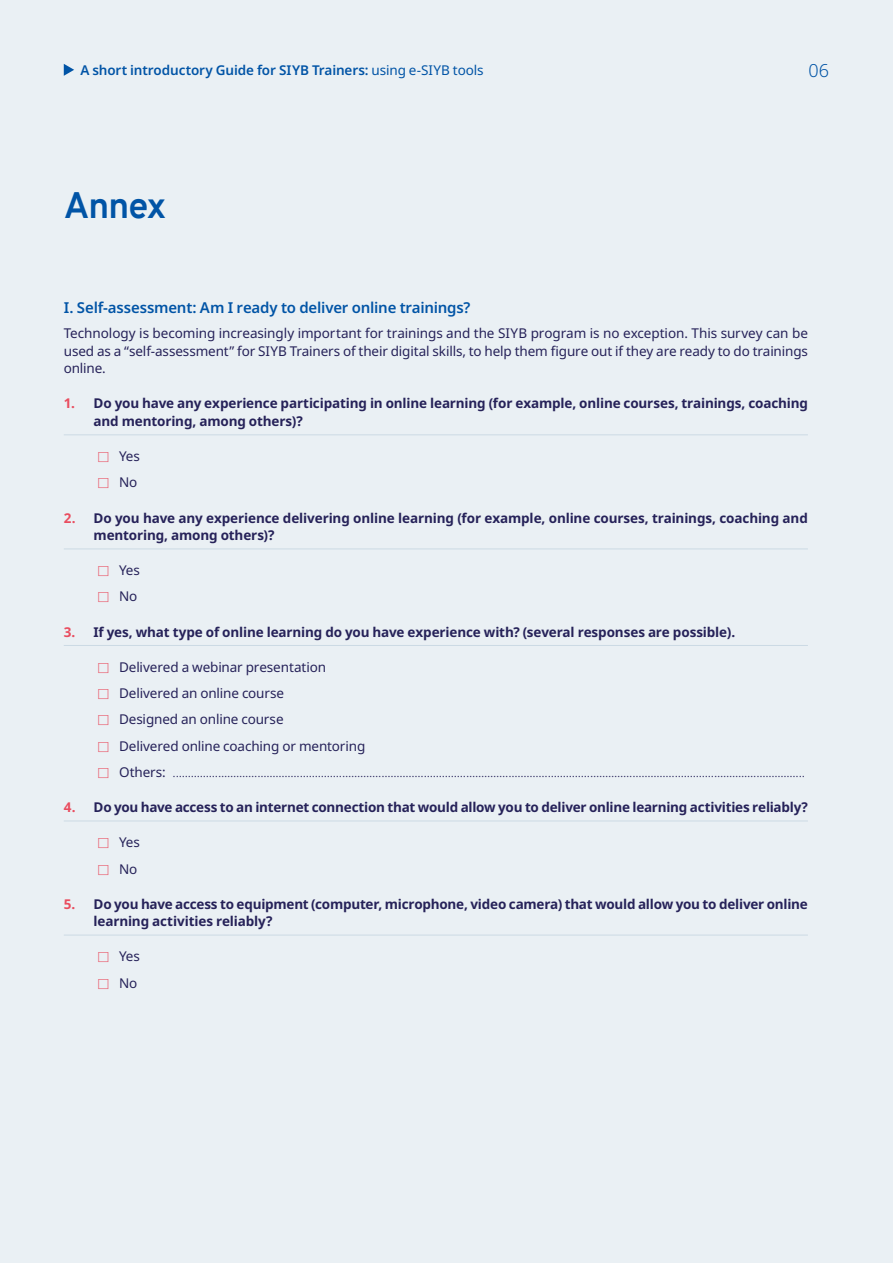
<style>
.page{position:relative;width:893px;height:1263px;background:#eaf0f4}
.page>*{position:absolute;margin:0;border:0;box-sizing:border-box;transform-origin:0 0}
.Briefing_A4_-_Headin{font:700 36px "Overpass";letter-spacing:-.025em;color:#0154a6}
.t1{font:300 18px "Noto Sans";color:#0154a6}
.Briefing_A4_-_Crossh{font:600 15px "Noto Sans";letter-spacing:-.015em;color:#0154a6}
.t2{font:700 13.5px/17.5px "Noto Sans";letter-spacing:-.015em;color:#262259}
.Briefing_A4_-_Body{font:13.5px/17.5px "Noto Sans";letter-spacing:-.01em;color:#262259;text-align:justify}
.t3{font:300 13.5px "Noto Sans";color:#262259}
.t4{font:600 13.5px "Noto Sans";letter-spacing:-.01em;color:#0154a6}
.s1{font-weight:400}
.s2{color:#e94d5f}
</style>
<div class="page">
<svg style="left:64px;top:64px;width:10px;height:12px"></svg>
<hr style="left:64px;top:434px;width:744px;height:1px;background:#ccdae4">
<hr style="left:64px;top:548px;width:744px;height:1px;background:#ccdae4">
<hr style="left:64px;top:645px;width:744px;height:1px;background:#ccdae4">
<hr style="left:64px;top:821px;width:744px;height:1px;background:#ccdae4">
<hr style="left:64px;top:935px;width:744px;height:1px;background:#ccdae4">
<p class="t4" style="left:80px;top:60px;width:405px">A short introductory Guide for SIYB Trainers: <span class="s1">using e-SIYB tools</span></p>
<h2 class="t1" style="left:808px;top:57px;width:22px">06</h2>
<p class="Briefing_A4_-_Headin" style="left:64px;top:180px;width:104px">Annex</p>
<p class="Briefing_A4_-_Crossh" style="left:64px;top:297px;width:408px">I. Self-assessment: Am I ready to deliver online trainings?</p>
<p class="Briefing_A4_-_Body" style="left:64px;top:325px;width:746px">Technology is becoming increasingly important for trainings and the SIYB program is no exception. This survey can be used as a “self-assessment” for SIYB Trainers of their digital skills, to help them figure out if they are ready to do trainings online.</p>
<p class="t2" style="left:94px;top:395px;width:716px;text-indent:-30px"><span class="s2">1.</span> Do you have any experience participating in online learning (for example, online courses, trainings, coaching and mentoring, among others)?</p>
<p class="Briefing_A4_-_Body" style="left:98px;top:448px;width:44px"><span class="s2">□</span> Yes</p>
<p class="Briefing_A4_-_Body" style="left:98px;top:474px;width:41px"><span class="s2">□</span> No</p>
<p class="t2" style="left:94px;top:509px;width:716px;text-indent:-30px"><span class="s2">2.</span> Do you have any experience delivering online learning (for example, online courses, trainings, coaching and mentoring, among others)?</p>
<p class="Briefing_A4_-_Body" style="left:98px;top:562px;width:44px"><span class="s2">□</span> Yes</p>
<p class="Briefing_A4_-_Body" style="left:98px;top:588px;width:41px"><span class="s2">□</span> No</p>
<p class="t2" style="left:64px;top:623px;width:673px"><span class="s2">3.</span> If yes, what type of online learning do you have experience with? (several responses are possible).</p>
<p class="Briefing_A4_-_Body" style="left:98px;top:658px;width:230px"><span class="s2">□</span> Delivered a webinar presentation</p>
<p class="Briefing_A4_-_Body" style="left:98px;top:685px;width:188px"><span class="s2">□</span> Delivered an online course</p>
<p class="Briefing_A4_-_Body" style="left:98px;top:711px;width:187px"><span class="s2">□</span> Designed an online course</p>
<p class="Briefing_A4_-_Body" style="left:98px;top:737px;width:269px"><span class="s2">□</span> Delivered online coaching or mentoring</p>
<p class="t3" style="left:98px;top:763px;width:709px"><span class="s2">□</span> <span class="s1">Others:</span> .................................................................................................................................................................................................................</p>
<p class="t2" style="left:64px;top:799px;width:746px"><span class="s2">4.</span> Do you have access to an internet connection that would allow you to deliver online learning activities reliably?</p>
<p class="Briefing_A4_-_Body" style="left:98px;top:834px;width:44px"><span class="s2">□</span> Yes</p>
<p class="Briefing_A4_-_Body" style="left:98px;top:860px;width:41px"><span class="s2">□</span> No</p>
<p class="t2" style="left:94px;top:895px;width:716px;text-indent:-30px"><span class="s2">5.</span> Do you have access to equipment (computer, microphone, video camera) that would allow you to deliver online learning activities reliably?</p>
<p class="Briefing_A4_-_Body" style="left:98px;top:948px;width:44px"><span class="s2">□</span> Yes</p>
<p class="Briefing_A4_-_Body" style="left:98px;top:974px;width:41px"><span class="s2">□</span> No</p>
</div>
